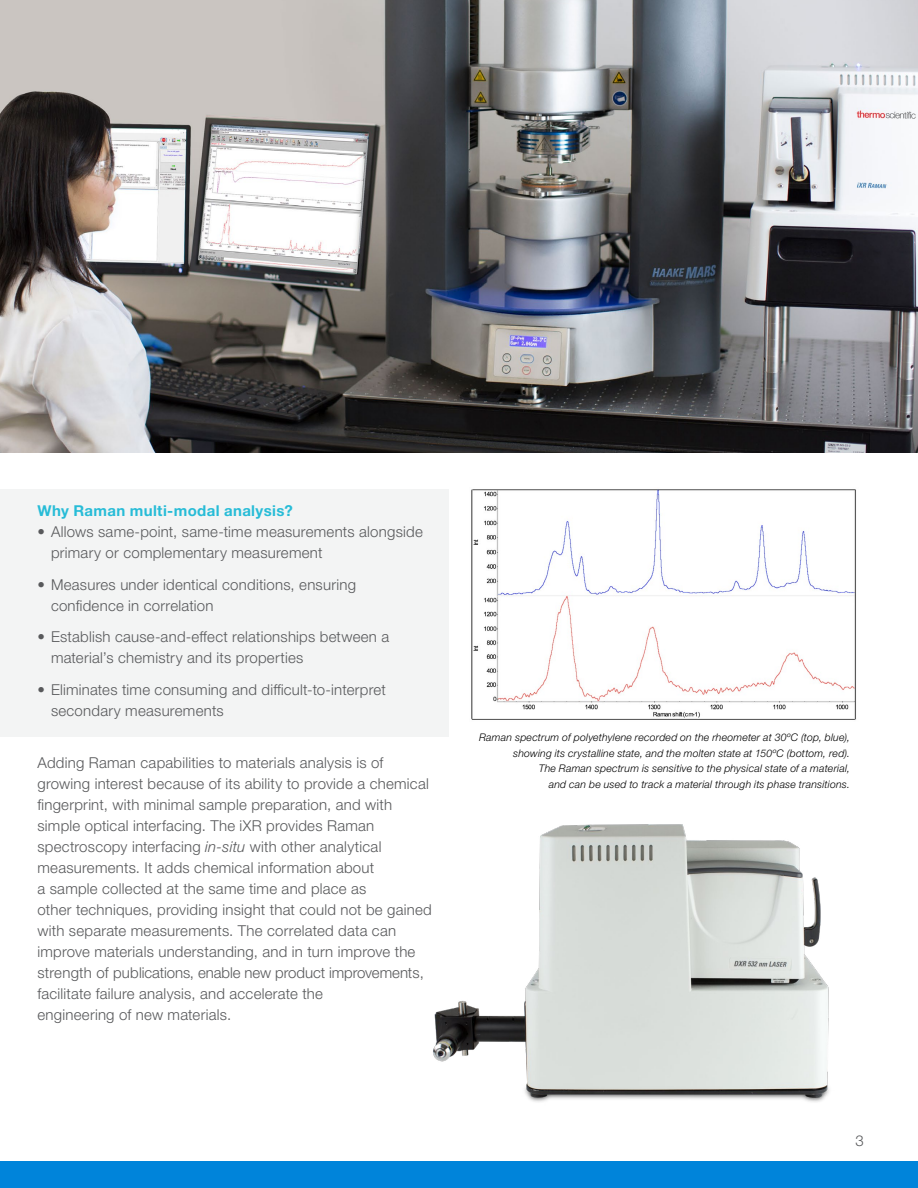
<style>
.page{position:relative;width:918px;height:1188px;background:#fff}
.page>*{position:absolute;margin:0;border:0;box-sizing:border-box;transform-origin:0 0}
.t1{font:300 15px/21px "Helvetica Neue LTW1 G";letter-spacing:.015em;color:#58595b}
.t2{font:700 15px "Helvetica Neue LTW1 G";letter-spacing:.025em;color:#27bcd7}
.t3{font:italic 300 10.5px/15.8px "Helvetica Neue LTW1 G";letter-spacing:.02em;color:#000;text-align:right}
.s1{font-style:italic}
</style>
<div class="page">
<div style="left:0;top:489px;width:448px;height:247px;background:#f3f4f4"></div>
<div style="left:0;top:1162px;width:918px;height:26px;background:#0084da"></div>
<hr style="left:0;top:443px;width:1px;height:145px;background:#f3f4f4">
<img style="left:0;top:0;width:918px;height:453px">
<img style="left:471px;top:489px;width:385px;height:231px">
<img style="left:413px;top:824px;width:505px;height:338px">
<p class="t2" style="left:38px;top:501px;width:257px">Why Raman multi-modal analysis?</p>
<p class="t1" style="left:51px;top:521px;width:373px;text-indent:-14px">• Allows same-point, same-time measurements alongside primary or complementary measurement</p>
<p class="t1" style="left:51px;top:574px;width:307px;text-indent:-14px">• Measures under identical conditions, ensuring confidence in correlation</p>
<p class="t1" style="left:51px;top:626px;width:340px;text-indent:-14px">• Establish cause-and-effect relationships between a material’s chemistry and its properties</p>
<p class="t1" style="left:51px;top:679px;width:337px;text-indent:-14px">• Eliminates time consuming and difficult-to-interpret secondary measurements</p>
<p class="t1" style="left:38px;top:752px;width:396px">Adding Raman capabilities to materials analysis is of growing interest because of its ability to provide a chemical fingerprint, with minimal sample preparation, and with simple optical interfacing. The iXR provides Raman spectroscopy interfacing <span class="s1">in-situ</span> with other analytical measurements. It adds chemical information about<br>a sample collected at the same time and place as<br>other techniques, providing insight that could not be gained with separate measurements. The correlated data can improve materials understanding, and in turn improve the strength of publications, enable new product improvements, facilitate failure analysis, and accelerate the<br>engineering of new materials.</p>
<p class="t3" style="left:479px;top:729px;width:372px">Raman spectrum of polyethylene recorded on the rheometer at 30ºC (top, blue), showing its crystalline state, and the molten state at 150ºC (bottom, red).<br>The Raman spectrum is sensitive to the physical state of a material,<br>and can be used to track a material through its phase transitions.</p>
<p class="t1" style="left:856px;top:1130px;width:10px">3</p>
</div>
